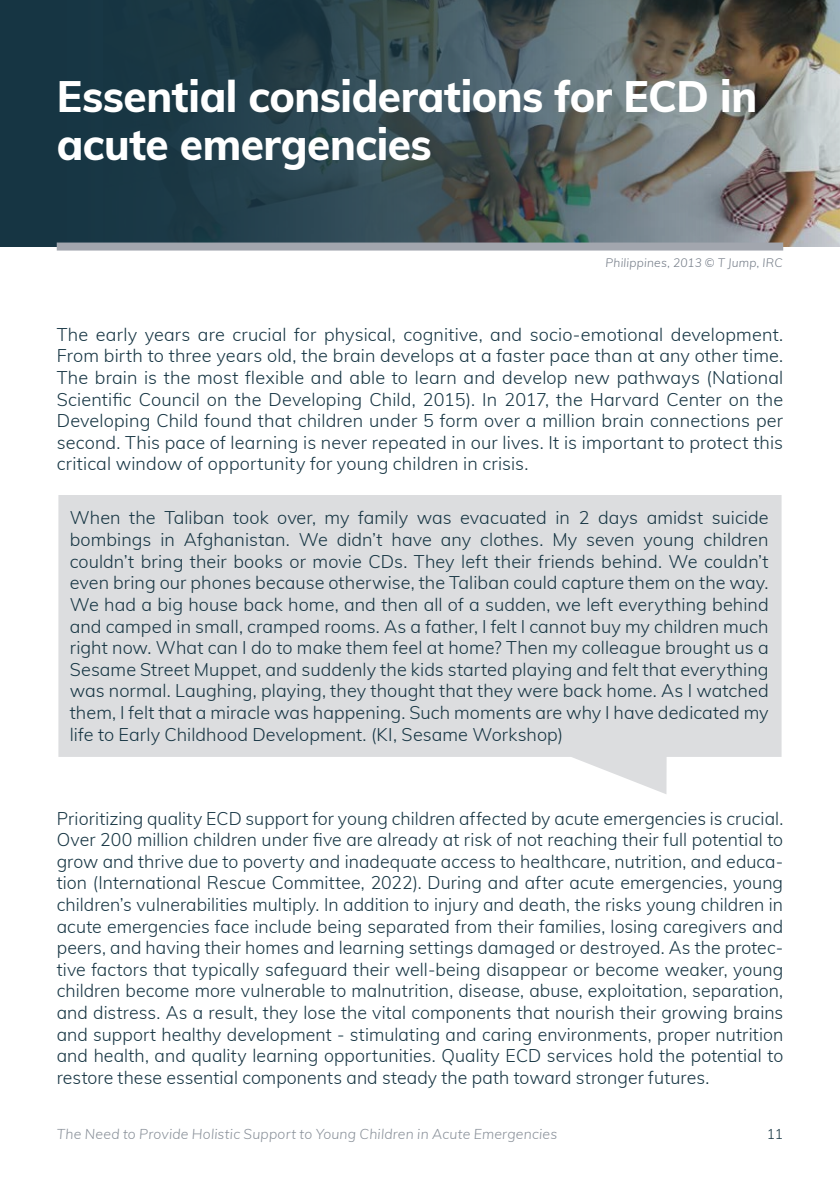
<style>
.page{position:relative;width:840px;height:1191px;background:#fff}
.page>*{position:absolute;margin:0;border:0;box-sizing:border-box;transform-origin:0 0}
.Header_Level_1_PHOTO{font:800 44px/48px "Muli";letter-spacing:-.01em;color:#fff;scale:.96 1}
.Paragraph_Style{font:300 18px/21.6px "Muli";letter-spacing:.005em;color:#163543;text-align:justify}
.t1{font:italic 300 14px "Muli";letter-spacing:.015em;color:#8a919a}
.t2{font:300 14px "Muli";color:#163543}
.INEE_Subtitle{font:italic 300 12px "Muli";letter-spacing:.02em;color:#757d88}
</style>
<div class="page">
<img style="left:0;top:0;width:839px;height:247px">
<div style="left:57px;top:242px;width:725px;height:8px;background:#a2a6ae"></div>
<svg style="left:58px;top:495px;width:723px;height:299px;fill:#dcdddf"></svg>
<p class="Header_Level_1_PHOTO" style="left:57px;top:70px;width:730px">Essential considerations for ECD in acute emergencies</p>
<p class="INEE_Subtitle" style="left:605px;top:253px;width:178px">Philippines, 2013 © T Jump, IRC</p>
<p class="Paragraph_Style" style="left:57px;top:322px;width:727px">The early years are crucial for physical, cognitive, and socio-emotional development.<br>From birth to three years old, the brain develops at a faster pace than at any other time.<br>The brain is the most flexible and able to learn and develop new pathways (National Scientific Council on the Developing Child, 2015). In 2017, the Harvard Center on the Developing Child found that children under 5 form over a million brain connections per second. This pace of learning is never repeated in our lives. It is important to protect this critical window of opportunity for young children in crisis.</p>
<p class="Paragraph_Style" style="left:70px;top:506px;width:700px">When the Taliban took over, my family was evacuated in 2 days amidst suicide bombings in Afghanistan. We didn’t have any clothes. My seven young children couldn’t bring their books or movie CDs. They left their friends behind. We couldn’t even bring our phones because otherwise, the Taliban could capture them on the way.<br>We had a big house back home, and then all of a sudden, we left everything behind and camped in small, cramped rooms. As a father, I felt I cannot buy my children much right now. What can I do to make them feel at home? Then my colleague brought us a Sesame Street Muppet, and suddenly the kids started playing and felt that everything was normal. Laughing, playing, they thought that they were back home. As I watched them, I felt that a miracle was happening. Such moments are why I have dedicated my life to Early Childhood Development. (KI, Sesame Workshop)</p>
<p class="Paragraph_Style" style="left:57px;top:806px;width:727px">Prioritizing quality ECD support for young children affected by acute emergencies is crucial.<br>Over 200 million children under five are already at risk of not reaching their full potential to grow and thrive due to poverty and inadequate access to healthcare, nutrition, and educa&shy;tion (International Rescue Committee, 2022). During and after acute emergencies, young children’s vulnerabilities multiply. In addition to injury and death, the risks young children in acute emergencies face include being separated from their families, losing caregivers and peers, and having their homes and learning settings damaged or destroyed. As the protec&shy;tive factors that typically safeguard their well-being disappear or become weaker, young children become more vulnerable to malnutrition, disease, abuse, exploitation, separation, and distress. As a result, they lose the vital components that nourish their growing brains and support healthy development - stimulating and caring environments, proper nutrition and health, and quality learning opportunities. Quality ECD services hold the potential to restore these essential components and steady the path toward stronger futures.</p>
<p class="t1" style="left:57px;top:1123px;width:501px">The Need to Provide Holistic Support to Young Children in Acute Emergencies</p>
<p class="t2" style="left:766px;top:1123px;width:18px">11</p>
</div>
